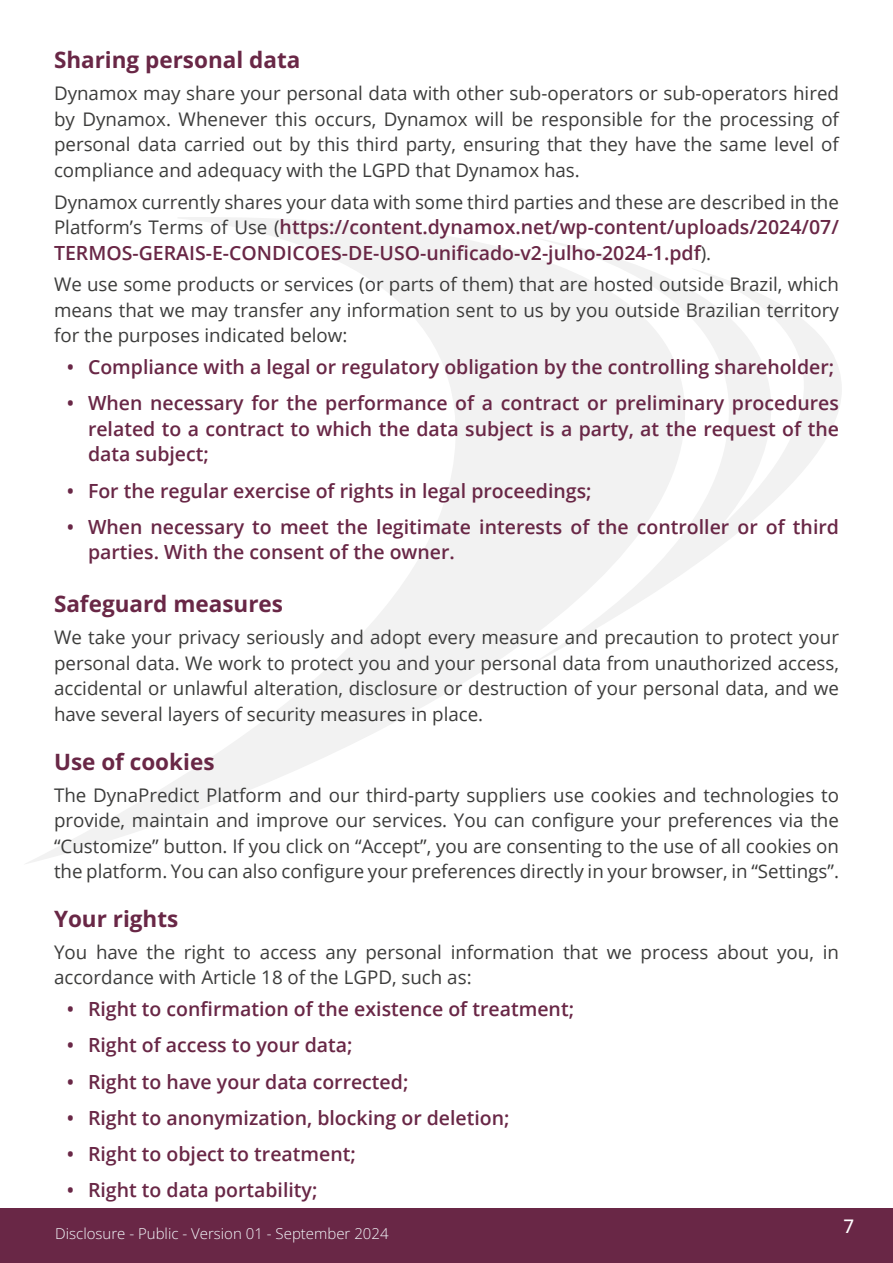
<style>
.page{position:relative;width:893px;height:1263px;background:#fff}
.page>*{position:absolute;margin:0;border:0;box-sizing:border-box;transform-origin:0 0}
.t1{font:700 22.5px "Open Sans";color:#692746}
.t2{font:600 19.5px/25.5px "Open Sans";color:#692746}
.t3{font:18.75px/25.5px "Open Sans";color:#3c3c3b;text-align:justify}
.t4{font:500 18.75px "Open Sans";color:#fff}
.t5{font:300 15px "Open Sans";color:#f4fafc}
.s1{font-weight:400;font-size:18.75px;color:#3c3c3b}
</style>
<div class="page">
<div style="left:0;top:1209px;width:893px;height:54px;background:#692746"></div>
<svg style="left:26px;top:217px;width:816px;height:647px"></svg>
<p class="t1" style="left:54px;top:44px;width:248px">Sharing personal data</p>
<p class="t3" style="left:54px;top:80px;width:786px">Dynamox may share your personal data with other sub-operators or sub-operators hired by Dynamox. Whenever this occurs, Dynamox will be responsible for the processing of personal data carried out by this third party, ensuring that they have the same level of compliance and adequacy with the LGPD that Dynamox has.</p>
<p class="t3" style="left:54px;top:188px;width:786px">Dynamox currently shares your data with some third parties and these are described in the</p>
<p class="t2" style="left:54px;top:214px;width:786px"><span class="s1">Platform’s Terms of Use (</span>https://content.dynamox.net/wp-content/uploads/2024/07/<br>TERMOS-GERAIS-E-CONDICOES-DE-USO-unificado-v2-julho-2024-1.pdf<span class="s1">).</span></p>
<p class="t3" style="left:54px;top:271px;width:786px">We use some products or services (or parts of them) that are hosted outside Brazil, which means that we may transfer any information sent to us by you outside Brazilian territory for the purposes indicated below:</p>
<p class="t2" style="left:67px;top:354px;width:769px">• Compliance with a legal or regulatory obligation by the controlling shareholder;</p>
<p class="t2" style="left:88px;top:390px;width:752px;text-align:justify;text-indent:-21px">• When necessary for the performance of a contract or preliminary procedures related to a contract to which the data subject is a party, at the request of the data subject;</p>
<p class="t2" style="left:67px;top:477px;width:526px">• For the regular exercise of rights in legal proceedings;</p>
<p class="t2" style="left:88px;top:513px;width:752px;text-indent:-21px">• When necessary to meet the legitimate interests of the controller or of third parties. With the consent of the owner.</p>
<p class="t1" style="left:54px;top:588px;width:231px">Safeguard measures</p>
<p class="t3" style="left:54px;top:624px;width:786px">We take your privacy seriously and adopt every measure and precaution to protect your personal data. We work to protect you and your personal data from unauthorized access, accidental or unlawful alteration, disclosure or destruction of your personal data, and we have several layers of security measures in place.</p>
<p class="t1" style="left:54px;top:746px;width:162px">Use of cookies</p>
<p class="t3" style="left:54px;top:781px;width:786px">The DynaPredict Platform and our third-party suppliers use cookies and technologies to provide, maintain and improve our services. You can configure your preferences via the “Customize” button. If you click on “Accept”, you are consenting to the use of all cookies on the platform. You can also configure your preferences directly in your browser, in “Settings”.</p>
<p class="t1" style="left:54px;top:903px;width:126px">Your rights</p>
<p class="t3" style="left:54px;top:939px;width:786px">You have the right to access any personal information that we process about you, in accordance with Article 18 of the LGPD, such as:</p>
<p class="t2" style="left:67px;top:996px;width:509px">• Right to confirmation of the existence of treatment;</p>
<p class="t2" style="left:67px;top:1032px;width:287px">• Right of access to your data;</p>
<p class="t2" style="left:67px;top:1068px;width:343px">• Right to have your data corrected;</p>
<p class="t2" style="left:67px;top:1104px;width:444px">• Right to anonymization, blocking or deletion;</p>
<p class="t2" style="left:67px;top:1140px;width:291px">• Right to object to treatment;</p>
<p class="t2" style="left:67px;top:1177px;width:252px">• Right to data portability;</p>
<p class="t5" style="left:55px;top:1223px;width:335px">Disclosure - Public - Version 01 - September 2024</p>
<p class="t4" style="left:843px;top:1213px;width:12px">7</p>
</div>
